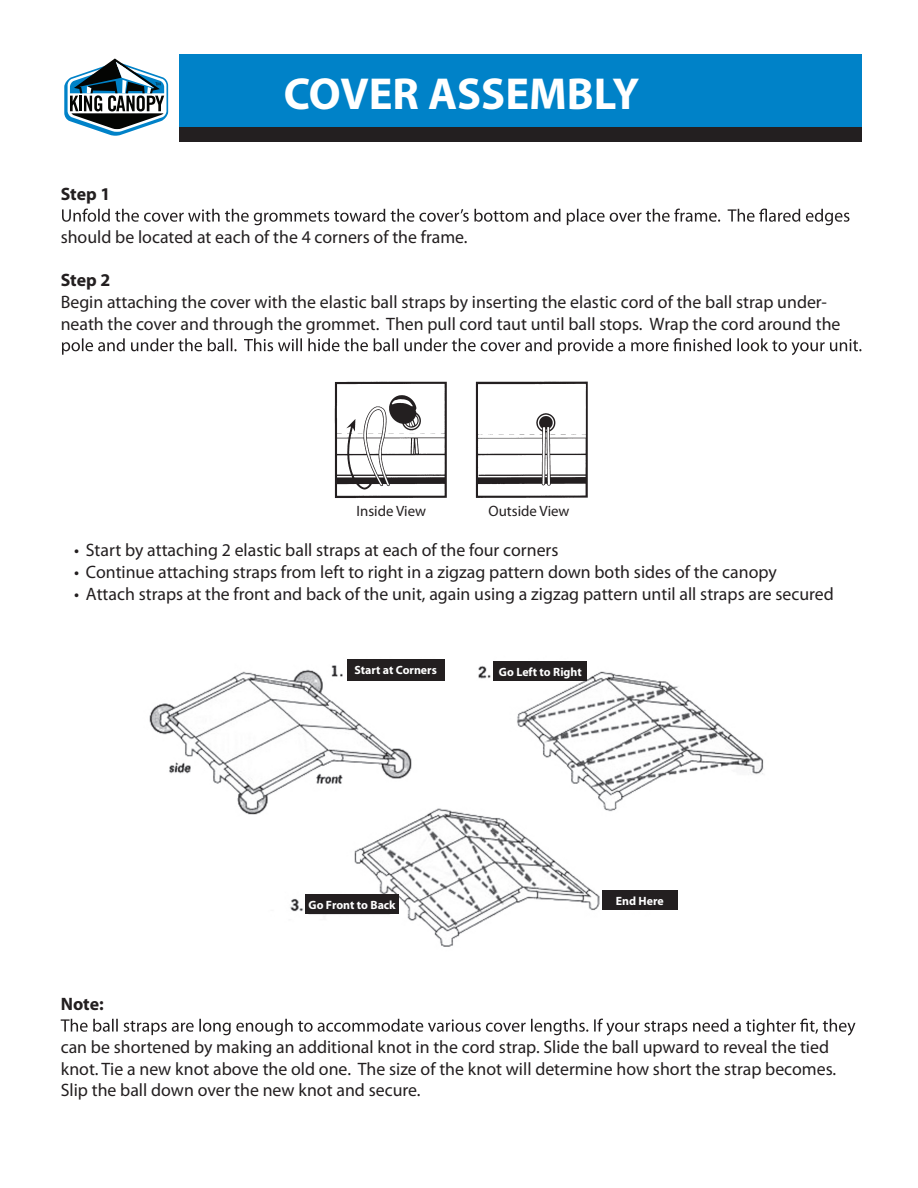
<style>
.page{position:relative;width:918px;height:1188px;background:#fff}
.page>*{position:absolute;margin:0;border:0;box-sizing:border-box;transform-origin:0 0}
.t1{font:700 45px "Myriad Pro";color:#fff}
.t2{font:18px/21.6px "Myriad Pro";color:#231f20}
.t3{font:700 18px "Myriad Pro";letter-spacing:-.005em;color:#231f20}
.t4{font:15px "Myriad Pro";color:#231f20}
.t5{font:700 12px "Myriad Pro";color:#fff}
</style>
<div class="page">
<div style="left:179px;top:54px;width:683px;height:74px;background:#0082c8"></div>
<svg style="left:62px;top:209px;width:787px;height:16px"></svg>
<svg style="left:62px;top:338px;width:799px;height:17px"></svg>
<svg style="left:61px;top:1019px;width:794px;height:17px"></svg>
<img style="left:334px;top:381px;width:254px;height:117px">
<div style="left:179px;top:128px;width:683px;height:14px;background:#231f20"></div>
<svg style="left:64px;top:59px;width:104px;height:77px"></svg>
<img style="left:149px;top:659px;width:615px;height:288px">
<div style="left:347px;top:659px;width:97px;height:21px;background:#231f20"></div>
<div style="left:494px;top:661px;width:93px;height:20px;background:#231f20"></div>
<div style="left:306px;top:895px;width:93px;height:19px;background:#231f20"></div>
<div style="left:602px;top:890px;width:75px;height:20px;background:#231f20"></div>
<h1 class="t1" style="left:284px;top:64px;width:357px">COVER ASSEMBLY</h1>
<p class="t3" style="left:61px;top:182px;width:51px">Step 1</p>
<p class="t2" style="left:61px;top:226px;width:408px">should be located at each of the 4 corners of the frame.</p>
<p class="t3" style="left:61px;top:269px;width:51px">Step 2</p>
<p class="t2" style="left:61px;top:291px;width:781px">Begin attaching the cover with the elastic ball straps by inserting the elastic cord of the ball strap under&shy;neath the cover and through the grommet. Then pull cord taut until ball stops. Wrap the cord around the</p>
<p class="t4" style="left:356px;top:502px;width:71px">Inside View</p>
<p class="t4" style="left:489px;top:502px;width:83px">Outside View</p>
<p class="t2" style="left:74px;top:539px;width:486px">• Start by attaching 2 elastic ball straps at each of the four corners</p>
<p class="t2" style="left:74px;top:561px;width:704px">• Continue attaching straps from left to right in a zigzag pattern down both sides of the canopy</p>
<p class="t2" style="left:74px;top:582px;width:761px">• Attach straps at the front and back of the unit, again using a zigzag pattern until all straps are secured</p>
<p class="t5" style="left:354px;top:662px;width:84px">Start at Corners</p>
<p class="t5" style="left:499px;top:664px;width:84px">Go Left to Right</p>
<p class="t5" style="left:309px;top:897px;width:89px">Go Front to Back</p>
<p class="t5" style="left:616px;top:893px;width:49px">End Here</p>
<p class="t3" style="left:61px;top:992px;width:45px">Note:</p>
<p class="t2" style="left:61px;top:1036px;width:777px">can be shortened by making an additional knot in the cord strap. Slide the ball upward to reveal the tied knot. Tie a new knot above the old one. The size of the knot will determine how short the strap becomes.<br>Slip the ball down over the new knot and secure.</p>
</div>
